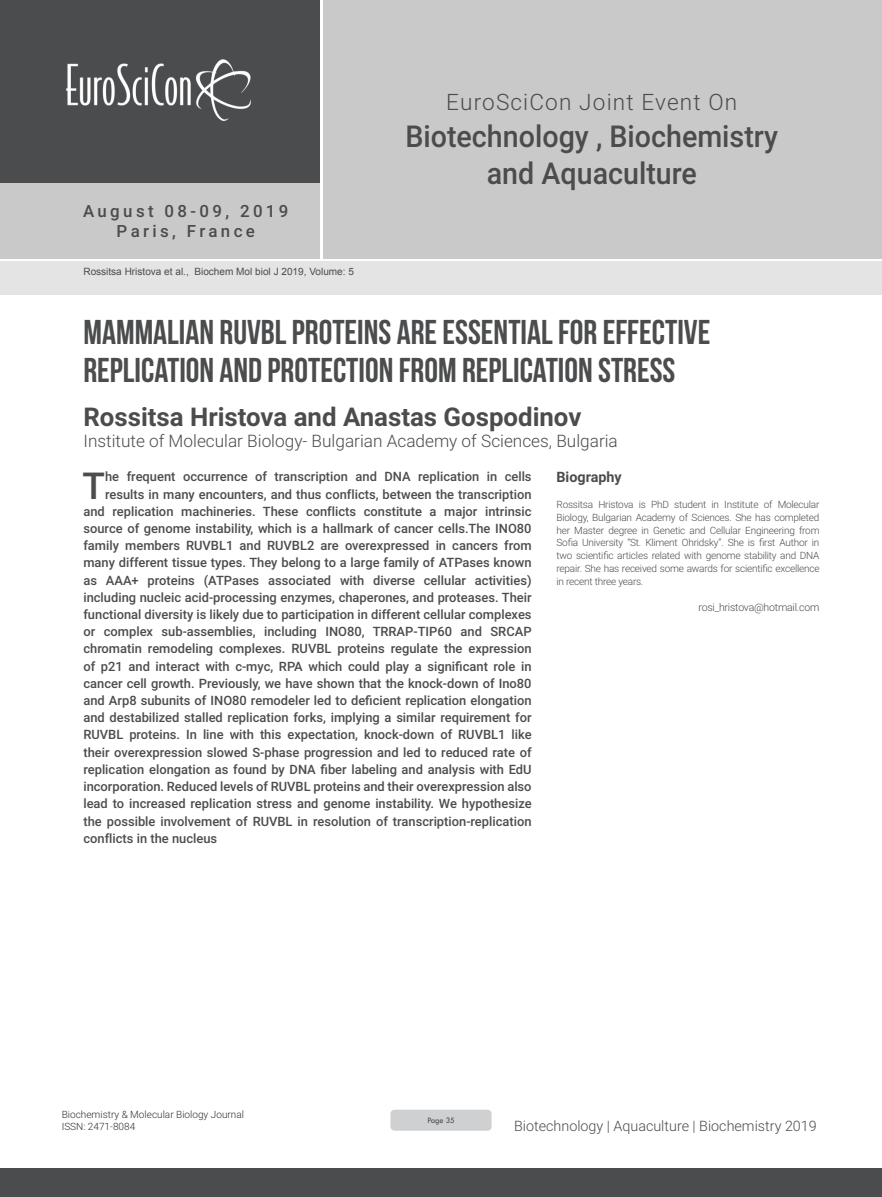
<style>
.page{position:relative;width:882px;height:1197px;background:#fff}
.page>*{position:absolute;margin:0;border:0;box-sizing:border-box;transform-origin:0 0}
.Abstract{font:500 37.1px "Roboto";color:#4b4c4d}
.t1{font:34.48px/37.8px "Bebas Neue";color:#4b4c4d}
.t2{font:500 30.1px/36.2px "Roboto";color:#4b4c4d;text-align:center;scale:.95 1}
.t3{font:700 25.9px "Roboto";color:#4b4c4d}
.t4{font:300 22.57px "Roboto";letter-spacing:.05em;color:#4b4c4d}
.t5{font:300 17.15px "Roboto";color:#4b4c4d}
.t6{font:500 16.8px/20.3px "Roboto";letter-spacing:.2em;color:#4b4c4d;text-align:center}
.t7{font:300 14.35px "Roboto";color:#4b4c4d}
.Bio_Heading{font:700 14.35px "Roboto";color:#4b4c4d}
.Abstract-2{font:500 12.95px "Roboto";color:#4b4c4d}
.Biography{font:300 10.5px "Roboto";letter-spacing:-.02em;color:#4b4c4d}
.Biography-2{font:300 9.97px/13px "Roboto";letter-spacing:-.02em;color:#4b4c4d;text-align:justify}
.t8{font:300 9.97px/12.1px "Roboto";color:#312f30}
.t9{font:9.97px "Arial";color:#4b4c4d}
.t10{font:8.58px "Tw Cen";letter-spacing:-.02em;color:#4b4c4d;scale:.95 1}
.s1{font-style:italic}
</style>
<div class="page">
<div style="left:0;top:0;width:319px;height:183px;background:#4b4c4d"></div>
<div style="left:1px;top:183px;width:319px;height:76px;background:#c9c9c9"></div>
<div style="left:323px;top:0;width:559px;height:259px;background:#c9c9c9"></div>
<img style="left:66px;top:59px;width:185px;height:62px">
<div style="left:0;top:1168px;width:882px;height:29px;background:#4b4c4d"></div>
<div style="left:1px;top:261px;width:881px;height:33px;background:#e4e4e4"></div>
<div style="left:390px;top:1110px;width:102px;height:21px;background:#cfd0d2;border-radius:4px"></div>
<p class="t6" style="left:83px;top:200px;width:207px">August 08-09, 2019<br>Paris, France</p>
<p class="t9" style="left:83px;top:265px;width:272px">Rossitsa Hristova et al., Biochem Mol biol J 2019, Volume: 5</p>
<h3 class="t4" style="left:446px;top:86px;width:292px">EuroSciCon Joint Event On</h3>
<h3 class="t2" style="left:405px;top:118px;width:394px">Biotechnology , Biochemistry and Aquaculture</h3>
<p class="t1" style="left:83px;top:313px;width:628px">MAMMALIAN RUVBL PROTEINS ARE ESSENTIAL FOR EFFECTIVE<br>REPLICATION AND PROTECTION FROM REPLICATION STRESS</p>
<p class="t3" style="left:83px;top:399px;width:500px">Rossitsa Hristova and Anastas Gospodinov</p>
<p class="t5" style="left:83px;top:429px;width:536px">Institute of Molecular Biology- Bulgarian Academy of Sciences, Bulgaria</p>
<p class="Abstract" style="left:83px;top:459px;width:24px">T</p>
<p class="Abstract-2" style="left:105px;top:468px;width:428px">he frequent occurrence of transcription and DNA replication in cells</p>
<p class="Abstract-2" style="left:105px;top:485px;width:428px">results in many encounters, and thus conflicts, between the transcription</p>
<p class="Abstract-2" style="left:83px;top:502px;width:450px">and replication machineries. These conflicts constitute a major intrinsic</p>
<p class="Abstract-2" style="left:83px;top:519px;width:450px">source of genome instability, which is a hallmark of cancer cells.The INO80</p>
<p class="Abstract-2" style="left:83px;top:536px;width:450px">family members RUVBL1 and RUVBL2 are overexpressed in cancers from</p>
<p class="Abstract-2" style="left:83px;top:554px;width:450px">many different tissue types. They belong to a large family of ATPases known</p>
<p class="Abstract-2" style="left:83px;top:571px;width:450px">as AAA+ proteins (ATPases associated with diverse cellular activities)</p>
<p class="Abstract-2" style="left:83px;top:588px;width:450px">including nucleic acid-processing enzymes, chaperones, and proteases. Their</p>
<p class="Abstract-2" style="left:83px;top:605px;width:450px">functional diversity is likely due to participation in different cellular complexes</p>
<p class="Abstract-2" style="left:83px;top:623px;width:450px">or complex sub-assemblies, including INO80, TRRAP-TIP60 and SRCAP</p>
<p class="Abstract-2" style="left:83px;top:640px;width:450px">chromatin remodeling complexes. RUVBL proteins regulate the expression</p>
<p class="Abstract-2" style="left:83px;top:657px;width:450px">of p21 and interact with c-myc, RPA which could play a significant role in</p>
<p class="Abstract-2" style="left:83px;top:674px;width:450px">cancer cell growth. Previously, we have shown that the knock-down of Ino80</p>
<p class="Abstract-2" style="left:83px;top:691px;width:450px">and Arp8 subunits of INO80 remodeler led to deficient replication elongation</p>
<p class="Abstract-2" style="left:83px;top:709px;width:450px">and destabilized stalled replication forks, implying a similar requirement for</p>
<p class="Abstract-2" style="left:83px;top:726px;width:450px">RUVBL proteins. In line with this expectation, knock-down of RUVBL1 like</p>
<p class="Abstract-2" style="left:83px;top:743px;width:450px">their overexpression slowed S-phase progression and led to reduced rate of</p>
<p class="Abstract-2" style="left:83px;top:760px;width:450px">replication elongation as found by DNA fiber labeling and analysis with EdU</p>
<p class="Abstract-2" style="left:83px;top:777px;width:450px">incorporation. Reduced levels of RUVBL proteins and their overexpression also</p>
<p class="Abstract-2" style="left:83px;top:795px;width:450px">lead to increased replication stress and genome instability. We hypothesize</p>
<p class="Abstract-2" style="left:83px;top:812px;width:450px">the possible involvement of RUVBL in resolution of transcription-replication</p>
<p class="Abstract-2" style="left:83px;top:829px;width:135px">conflicts in the nucleus</p>
<p class="Bio_Heading" style="left:557px;top:467px;width:67px">Biography</p>
<p class="Biography-2" style="left:557px;top:497px;width:265px">Rossitsa Hristova is PhD student in Institute of Molecular Biology, Bulgarian Academy of Sciences. She has completed her Master degree in Genetic and Cellular Engineering from Sofia University “St. Kliment Ohridsky”. She is first Author in two scientific articles related with genome stability and DNA repair. She has received some awards for scientific excellence in recent three years<span class="s1">.</span></p>
<p class="Biography" style="left:699px;top:600px;width:123px">rosi_hristova@hotmail.com</p>
<p class="t8" style="left:62px;top:1108px;width:184px">Biochemistry &amp; Molecular Biology Journal<br>ISSN: 2471-8084</p>
<p class="t7" style="left:514px;top:1116px;width:304px">Biotechnology | Aquaculture | Biochemistry 2019</p>
<p class="t10" style="left:427px;top:1115px;width:30px">Page 35</p>
</div>
